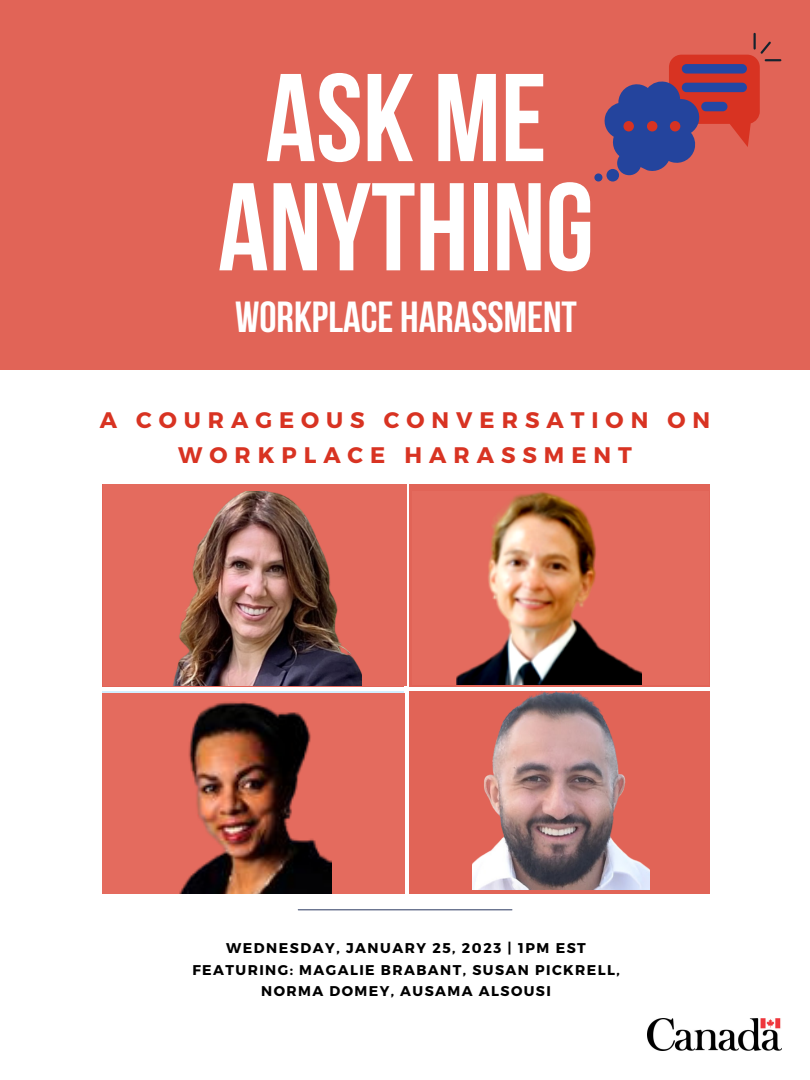
<style>
.page{position:relative;width:810px;height:1080px;background:#fff}
.page>*{position:absolute;margin:0;border:0;box-sizing:border-box;transform-origin:0 0}
.t1{font:700 124.5px/109.2px "Bebas Neue";color:#fff;text-align:center}
.t2{font:700 43.31px "Bebas Neue";color:#fff}
.t3{font:700 22.5px/34.7px "Montserrat";letter-spacing:.31em;color:#d83322;text-align:center}
.t4{font:700 14.12px/21.6px "Montserrat";letter-spacing:.1em;color:#000;text-align:center}
</style>
<div class="page">
<div style="left:409px;top:484px;width:301px;height:202px;background:#e16457"></div>
<div style="left:409px;top:691px;width:301px;height:203px;background:#e16457"></div>
<div style="left:0;top:0;width:810px;height:370px;background:#e16457"></div>
<img style="left:647px;top:1019px;width:135px;height:32px">
<hr style="left:298px;top:910px;width:214px;height:1px;background:#2a3860">
<svg style="left:604px;top:34px;width:176px;height:141px"></svg>
<div style="left:606px;top:169px;width:13px;height:13px;background:#24449d;border-radius:50%"></div>
<div style="left:594px;top:173px;width:8px;height:9px;background:#24449d;border-radius:50%"></div>
<div style="left:670px;top:121px;width:10px;height:10px;background:#d83322;border-radius:50%"></div>
<div style="left:647px;top:121px;width:10px;height:10px;background:#d83322;border-radius:50%"></div>
<div style="left:623px;top:121px;width:11px;height:10px;background:#d83322;border-radius:50%"></div>
<div style="left:102px;top:693px;width:303px;height:201px;background:#e46b5e"></div>
<img style="left:472px;top:690px;width:178px;height:199px">
<img style="left:179px;top:701px;width:152px;height:193px">
<div style="left:104px;top:484px;width:302px;height:201px;background:#e46b5e"></div>
<img style="left:173px;top:491px;width:189px;height:194px">
<div style="left:412px;top:491px;width:296px;height:194px;background:#e46b5e"></div>
<img style="left:457px;top:491px;width:185px;height:194px">
<h1 class="t1" style="left:218px;top:75px;width:378px">ASK ME<br>ANYTHING</h1>
<h2 class="t2" style="left:235px;top:300px;width:343px">WORKPLACE HARASSMENT</h2>
<h3 class="t3" style="left:100px;top:402px;width:612px">A COURAGEOUS CONVERSATION ON<br>WORKPLACE HARASSMENT</h3>
<p class="t4" style="left:192px;top:937px;width:429px">WEDNESDAY, JANUARY 25, 2023 | 1PM EST<br>FEATURING: MAGALIE BRABANT, SUSAN PICKRELL,<br>NORMA DOMEY, AUSAMA ALSOUSI</p>
</div>
